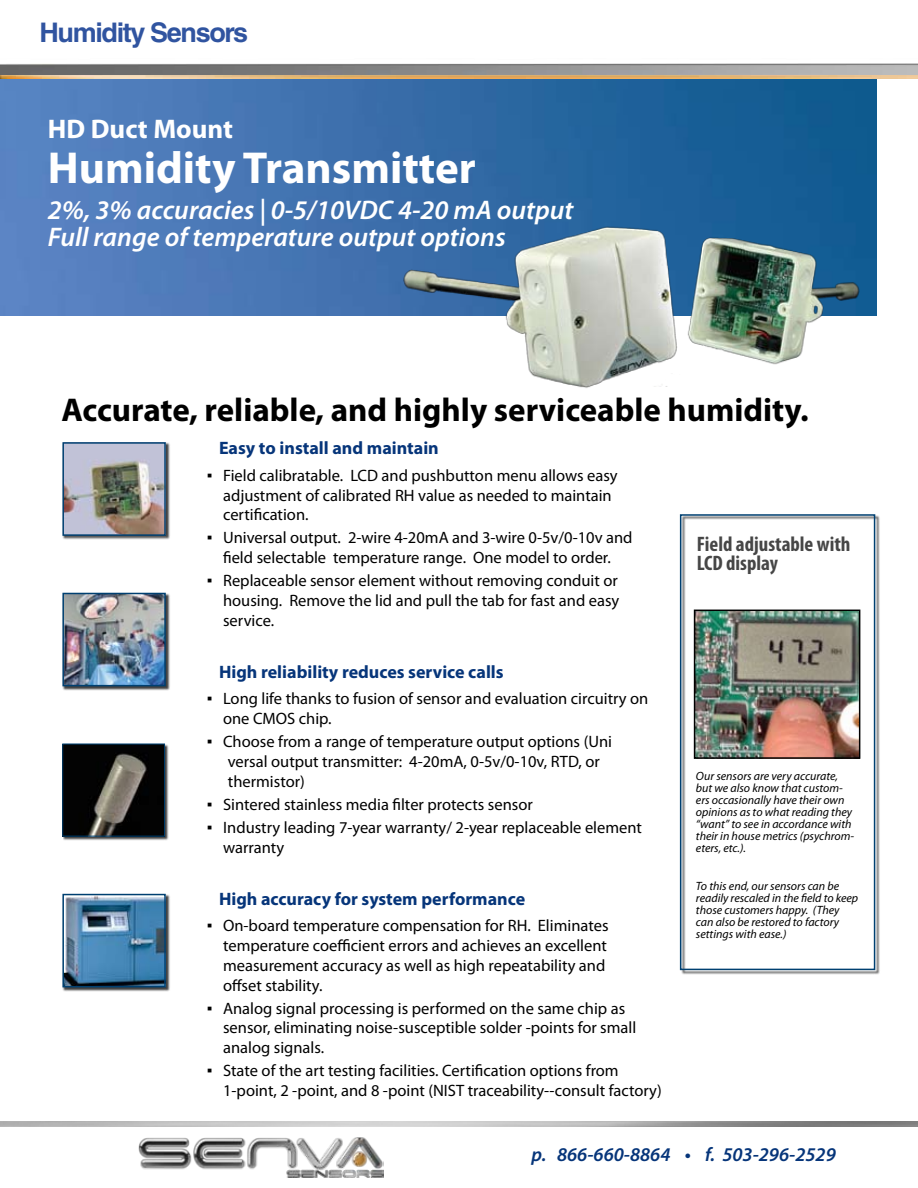
<style>
.page{position:relative;width:918px;height:1188px;background:#fff}
.page>*{position:absolute;margin:0;border:0;box-sizing:border-box;transform-origin:0 0}
.t1{font:700 45px "Myriad Pro";color:#fff}
.t2{font:700 33px "Myriad Pro";color:#000}
.t3{font:italic 600 27px/27px "Myriad Pro";color:#fff}
.t4{font:700 27px "Helvetica";letter-spacing:-.05em;color:#3054a0}
.t5{font:700 27px "Myriad Pro";color:#fff}
.t6{font:700 condensed 21px/19.5px "Myriad Pro";color:#464646}
.t7{font:italic 600 19.5px "Myriad Pro";color:#06357a}
.t8{font:700 18px "Myriad Pro";color:#06357a}
.t9{font:16.5px/19.8px "Myriad Pro";color:#000}
.t10{font:italic 12px/12px "Myriad Pro";color:#000}
.s1{font-family:"Arial"}
</style>
<div class="page">
<img style="left:0;top:79px;width:877px;height:237px">
<img style="left:139px;top:1137px;width:245px;height:40px">
<img style="left:0;top:63px;width:918px;height:16px">
<div style="left:63px;top:442px;width:113px;height:105px;background:#000;opacity:.75"></div>
<img style="left:65px;top:445px;width:98px;height:88px">
<div style="left:62px;top:442px;width:104px;height:94px;border:2px solid #004071"></div>
<div style="left:63px;top:593px;width:113px;height:104px;background:#000;opacity:.75"></div>
<img style="left:65px;top:596px;width:98px;height:87px">
<div style="left:62px;top:593px;width:104px;height:93px;border:2px solid #004071"></div>
<div style="left:63px;top:894px;width:113px;height:104px;background:#000;opacity:.75"></div>
<img style="left:65px;top:897px;width:98px;height:87px">
<div style="left:62px;top:894px;width:104px;height:93px;border:2px solid #004071"></div>
<div style="left:63px;top:744px;width:113px;height:103px;background:#000;opacity:.75"></div>
<img style="left:64px;top:746px;width:99px;height:88px">
<div style="left:62px;top:744px;width:103px;height:92px;border:1px solid #004071"></div>
<div style="left:680px;top:514px;width:195px;height:456px;border:2px solid #004071"></div>
<img style="left:697px;top:613px;width:160px;height:143px">
<div style="left:694px;top:610px;width:166px;height:149px;border:2px solid #000"></div>
<img style="left:722px;top:210px;width:155px;height:155px">
<img style="left:374px;top:206px;width:348px;height:182px">
<h3 class="t4" style="left:39px;top:17px;width:210px">Humidity Sensors</h3>
<h3 class="t5" style="left:48px;top:111px;width:187px">HD Duct Mount</h3>
<h1 class="t1" style="left:48px;top:138px;width:430px">Humidity Transmitter</h1>
<h3 class="t3" style="left:48px;top:195px;width:527px">2%, 3% accuracies | 0-5/10VDC 4-20 mA output<br>Full range of temperature output options</h3>
<h2 class="t2" style="left:61px;top:389px;width:749px">Accurate, reliable, and highly serviceable humidity.</h2>
<p class="t8" style="left:219px;top:436px;width:221px">Easy to install and maintain</p>
<p class="t9" style="left:223px;top:465px;width:396px;text-indent:-16px"><span class="s1">▪</span> Field calibratable. LCD and pushbutton menu allows easy adjustment of calibrated RH value as needed to maintain certification.</p>
<p class="t9" style="left:207px;top:528px;width:427px;text-align:center"><span class="s1">▪</span> Universal output. 2-wire 4-20mA and 3-wire 0-5v/0-10v and field selectable temperature range. One model to order.</p>
<p class="t9" style="left:223px;top:571px;width:398px;text-align:justify;text-indent:-16px"><span class="s1">▪</span> Replaceable sensor element without removing conduit or housing. Remove the lid and pull the tab for fast and easy service.</p>
<p class="t8" style="left:219px;top:660px;width:286px">High reliability reduces service calls</p>
<p class="t9" style="left:223px;top:689px;width:427px;text-indent:-16px"><span class="s1">▪</span> Long life thanks to fusion of sensor and evaluation circuitry on one CMOS chip.</p>
<p class="t9" style="left:228px;top:732px;width:386px;text-indent:-21px"><span class="s1">▪</span> Choose from a range of temperature output options (Uni versal output transmitter: 4-20mA, 0-5v/0-10v, RTD, or thermistor)</p>
<p class="t9" style="left:207px;top:794px;width:327px"><span class="s1">▪</span> Sintered stainless media filter protects sensor</p>
<p class="t9" style="left:223px;top:817px;width:420px;text-indent:-16px"><span class="s1">▪</span> Industry leading 7-year warranty/ 2-year replaceable element warranty</p>
<p class="t8" style="left:219px;top:887px;width:308px">High accuracy for system performance</p>
<p class="t9" style="left:223px;top:916px;width:387px;text-indent:-16px"><span class="s1">▪</span> On-board temperature compensation for RH. Eliminates temperature coefficient errors and achieves an excellent measurement accuracy as well as high repeatability and offset stability.</p>
<p class="t9" style="left:223px;top:998px;width:415px;text-indent:-16px"><span class="s1">▪</span> Analog signal processing is performed on the same chip as sensor, eliminating noise-susceptible solder -points for small analog signals.</p>
<p class="t9" style="left:223px;top:1061px;width:440px;text-indent:-16px"><span class="s1">▪</span> State of the art testing facilities. Certification options from<br>1-point, 2 -point, and 8 -point (NIST traceability--consult factory)</p>
<p class="t6" style="left:697px;top:533px;width:155px">Field adjustable with<br>LCD display</p>
<p class="t10" style="left:696px;top:770px;width:160px">Our sensors are very accurate, but we also know that custom&shy;ers occasionally have their own opinions as to what reading they “want” to see in accordance with their in house metrics (psychrom&shy;eters, etc.).</p>
<p class="t10" style="left:696px;top:880px;width:164px">To this end, our sensors can be readily rescaled in the field to keep those customers happy. (They can also be restored to factory settings with ease.)</p>
<p class="t7" style="left:531px;top:1142px;width:306px">p. 866-660-8864 • f. 503-296-2529</p>
</div>
